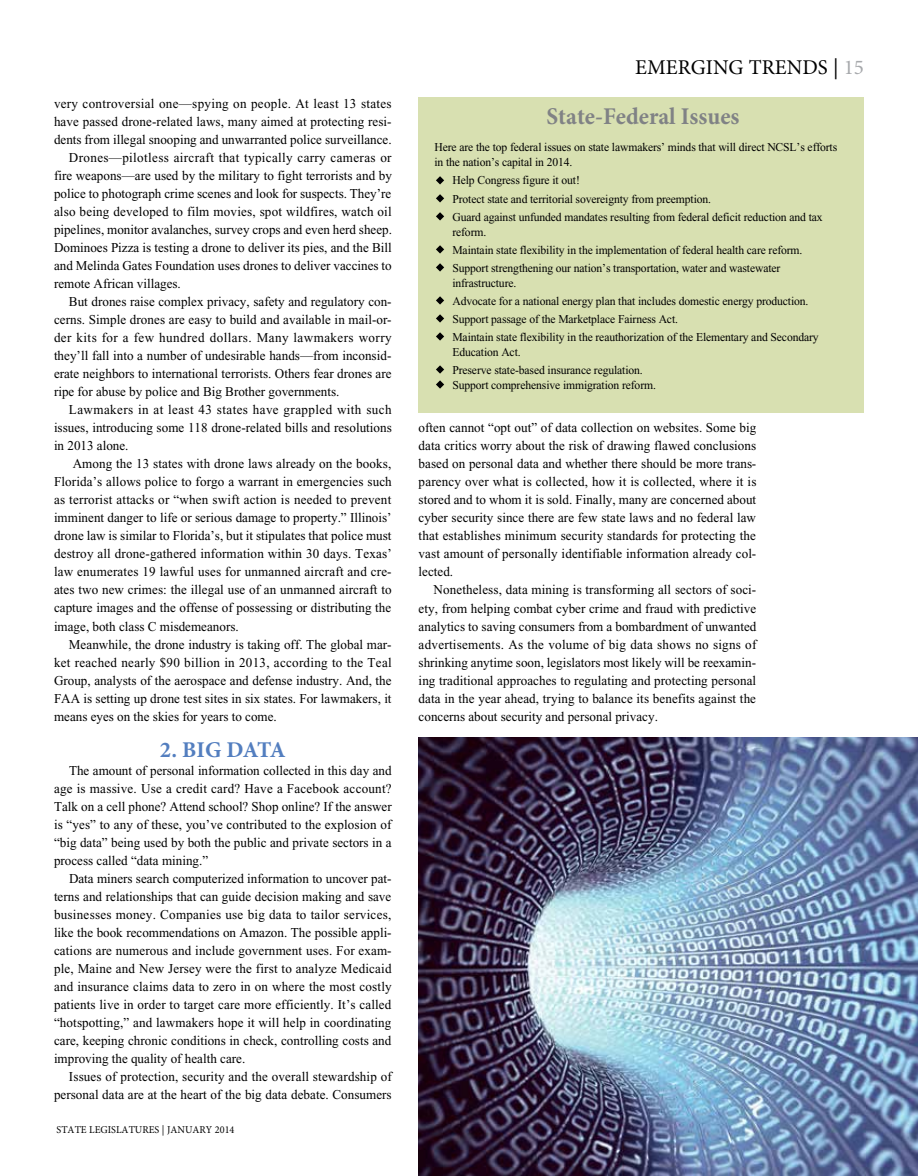
<style>
.page{position:relative;width:918px;height:1176px;background:#fff}
.page>*{position:absolute;margin:0;border:0;box-sizing:border-box;transform-origin:0 0}
.t1{font:700 24px "Minion Pro";color:#808285}
.t2{font:700 22.5px "Minion Pro";letter-spacing:-.025em;color:#537ebf}
.t3{font:21px "Minion Pro";color:#000}
.t4{font:13.5px/18px "Times New Roman";color:#000;text-align:justify}
.t5{font:13.5px "Times New Roman";letter-spacing:.025em;color:#000}
.t6{font:13.5px "Times New Roman";letter-spacing:.02em;color:#000}
.t7{font:13.5px "Times New Roman";letter-spacing:.035em;color:#000}
.t8{font:13.5px "Times New Roman";letter-spacing:.03em;color:#000}
.t9{font:12px/18px "Times New Roman";letter-spacing:-.01em;color:#000}
.t10{font:10.5px "Minion Pro";color:#000}
.s1{color:#a7a9ac}
</style>
<div class="page">
<div style="left:419px;top:97px;width:445px;height:316px;background:#d8e0b1"></div>
<svg style="left:436px;top:176px;width:8px;height:8px"></svg>
<svg style="left:436px;top:194px;width:8px;height:8px"></svg>
<svg style="left:436px;top:212px;width:8px;height:8px"></svg>
<svg style="left:436px;top:245px;width:8px;height:8px"></svg>
<svg style="left:436px;top:263px;width:8px;height:8px"></svg>
<svg style="left:436px;top:296px;width:8px;height:8px"></svg>
<svg style="left:436px;top:314px;width:8px;height:8px"></svg>
<svg style="left:436px;top:332px;width:8px;height:8px"></svg>
<svg style="left:436px;top:365px;width:8px;height:8px"></svg>
<svg style="left:436px;top:380px;width:8px;height:8px"></svg>
<img style="left:419px;top:737px;width:499px;height:438px">
<p class="t5" style="left:54px;top:96px;width:339px">very controversial one—spying on people. At least 13 states</p>
<p class="t4" style="left:54px;top:113px;width:339px">have passed drone-related laws, many aimed at protecting resi-</p>
<p class="t4" style="left:54px;top:131px;width:339px">dents from illegal snooping and unwarranted police surveillance.</p>
<p class="t5" style="left:69px;top:150px;width:324px">Drones—pilotless aircraft that typically carry cameras or</p>
<p class="t4" style="left:54px;top:167px;width:339px">fire weapons—are used by the military to fight terrorists and by</p>
<p class="t4" style="left:54px;top:185px;width:339px">police to photograph crime scenes and look for suspects. They’re</p>
<p class="t4" style="left:54px;top:203px;width:339px">also being developed to film movies, spot wildfires, watch oil</p>
<p class="t4" style="left:54px;top:221px;width:339px">pipelines, monitor avalanches, survey crops and even herd sheep.</p>
<p class="t4" style="left:54px;top:239px;width:339px">Dominoes Pizza is testing a drone to deliver its pies, and the Bill</p>
<p class="t4" style="left:54px;top:257px;width:339px">and Melinda Gates Foundation uses drones to deliver vaccines to</p>
<p class="t4" style="left:54px;top:274px;width:128px">remote African villages.</p>
<p class="t4" style="left:69px;top:292px;width:324px">But drones raise complex privacy, safety and regulatory con-</p>
<p class="t4" style="left:54px;top:311px;width:339px">cerns. Simple drones are easy to build and available in mail-or-</p>
<p class="t7" style="left:54px;top:330px;width:339px">der kits for a few hundred dollars. Many lawmakers worry</p>
<p class="t4" style="left:54px;top:347px;width:339px">they’ll fall into a number of undesirable hands—from inconsid-</p>
<p class="t4" style="left:54px;top:365px;width:339px">erate neighbors to international terrorists. Others fear drones are</p>
<p class="t4" style="left:54px;top:383px;width:287px">ripe for abuse by police and Big Brother governments.</p>
<p class="t8" style="left:69px;top:402px;width:324px">Lawmakers in at least 43 states have grappled with such</p>
<p class="t4" style="left:54px;top:419px;width:339px">issues, introducing some 118 drone-related bills and resolutions</p>
<p class="t4" style="left:54px;top:437px;width:76px">in 2013 alone.</p>
<p class="t4" style="left:73px;top:455px;width:320px">Among the 13 states with drone laws already on the books,</p>
<p class="t4" style="left:54px;top:473px;width:339px">Florida’s allows police to forgo a warrant in emergencies such</p>
<p class="t4" style="left:54px;top:491px;width:339px">as terrorist attacks or “when swift action is needed to prevent</p>
<p class="t4" style="left:54px;top:508px;width:339px">imminent danger to life or serious damage to property.” Illinois’</p>
<p class="t4" style="left:54px;top:526px;width:339px">drone law is similar to Florida’s, but it stipulates that police must</p>
<p class="t4" style="left:54px;top:544px;width:339px">destroy all drone-gathered information within 30 days. Texas’</p>
<p class="t4" style="left:54px;top:562px;width:339px">law enumerates 19 lawful uses for unmanned aircraft and cre-</p>
<p class="t4" style="left:54px;top:581px;width:339px">ates two new crimes: the illegal use of an unmanned aircraft to</p>
<p class="t4" style="left:54px;top:599px;width:339px">capture images and the offense of possessing or distributing the</p>
<p class="t4" style="left:54px;top:617px;width:186px">image, both class C misdemeanors.</p>
<p class="t4" style="left:69px;top:635px;width:324px">Meanwhile, the drone industry is taking off. The global mar-</p>
<p class="t6" style="left:54px;top:654px;width:339px">ket reached nearly $90 billion in 2013, according to the Teal</p>
<p class="t4" style="left:54px;top:671px;width:339px">Group, analysts of the aerospace and defense industry. And, the</p>
<p class="t4" style="left:54px;top:689px;width:339px">FAA is setting up drone test sites in six states. For lawmakers, it</p>
<p class="t4" style="left:54px;top:707px;width:224px">means eyes on the skies for years to come.</p>
<h2 class="t2" style="left:160px;top:733px;width:127px">2. BIG DATA</h2>
<p class="t4" style="left:54px;top:761px;width:339px;text-indent:15px">The amount of personal information collected in this day and age is massive. Use a credit card? Have a Facebook account?<br>Talk on a cell phone? Attend school? Shop online? If the answer is “yes” to any of these, you’ve contributed to the explosion of “big data” being used by both the public and private sectors in a process called “data mining.”</p>
<p class="t4" style="left:54px;top:869px;width:339px;text-indent:15px">Data miners search computerized information to uncover pat&shy;terns and relationships that can guide decision making and save businesses money. Companies use big data to tailor services, like the book recommendations on Amazon. The possible appli&shy;cations are numerous and include government uses. For exam&shy;ple, Maine and New Jersey were the first to analyze Medicaid and insurance claims data to zero in on where the most costly patients live in order to target care more efficiently. It’s called “hotspotting,” and lawmakers hope it will help in coordinating care, keeping chronic conditions in check, controlling costs and improving the quality of health care.</p>
<p class="t4" style="left:54px;top:1067px;width:339px;text-align:right">Issues of protection, security and the overall stewardship of personal data are at the heart of the big data debate. Consumers</p>
<p class="t10" style="left:57px;top:1122px;width:179px">STATE LEGISLATURES | JANUARY 2014</p>
<h3 class="t3" style="left:635px;top:53px;width:230px">EMERGING TRENDS | <span class="s1">15</span></h3>
<h1 class="t1" style="left:547px;top:100px;width:194px">State-Federal Issues</h1>
<p class="t9" style="left:434px;top:140px;width:404px;line-height:15px">Here are the top federal issues on state lawmakers’ minds that will direct NCSL’s efforts in the nation’s capital in 2014.</p>
<p class="t9" style="left:452px;top:171px;width:372px">Help Congress figure it out!<br>Protect state and territorial sovereignty from preemption.<br>Guard against unfunded mandates resulting from federal deficit reduction and tax</p>
<p class="t9" style="left:452px;top:222px;width:352px">reform.<br>Maintain state flexibility in the implementation of federal health care reform.<br>Support strengthening our nation’s transportation, water and wastewater</p>
<p class="t9" style="left:452px;top:273px;width:368px">infrastructure.<br>Advocate for a national energy plan that includes domestic energy production.<br>Support passage of the Marketplace Fairness Act.<br>Maintain state flexibility in the reauthorization of the Elementary and Secondary</p>
<p class="t9" style="left:452px;top:342px;width:192px">Education Act.<br>Preserve state-based insurance regulation.</p>
<p class="t9" style="left:452px;top:375px;width:205px">Support comprehensive immigration reform.</p>
<p class="t4" style="left:419px;top:419px;width:339px">often cannot “opt out” of data collection on websites. Some big data critics worry about the risk of drawing flawed conclusions based on personal data and whether there should be more trans&shy;parency over what is collected, how it is collected, where it is stored and to whom it is sold. Finally, many are concerned about cyber security since there are few state laws and no federal law that establishes minimum security standards for protecting the vast amount of personally identifiable information already col&shy;lected.</p>
<p class="t4" style="left:419px;top:581px;width:339px;text-indent:15px">Nonetheless, data mining is transforming all sectors of soci&shy;ety, from helping combat cyber crime and fraud with predictive analytics to saving consumers from a bombardment of unwanted advertisements. As the volume of big data shows no signs of shrinking anytime soon, legislators most likely will be reexamin&shy;ing traditional approaches to regulating and protecting personal data in the year ahead, trying to balance its benefits against the concerns about security and personal privacy.</p>
</div>
